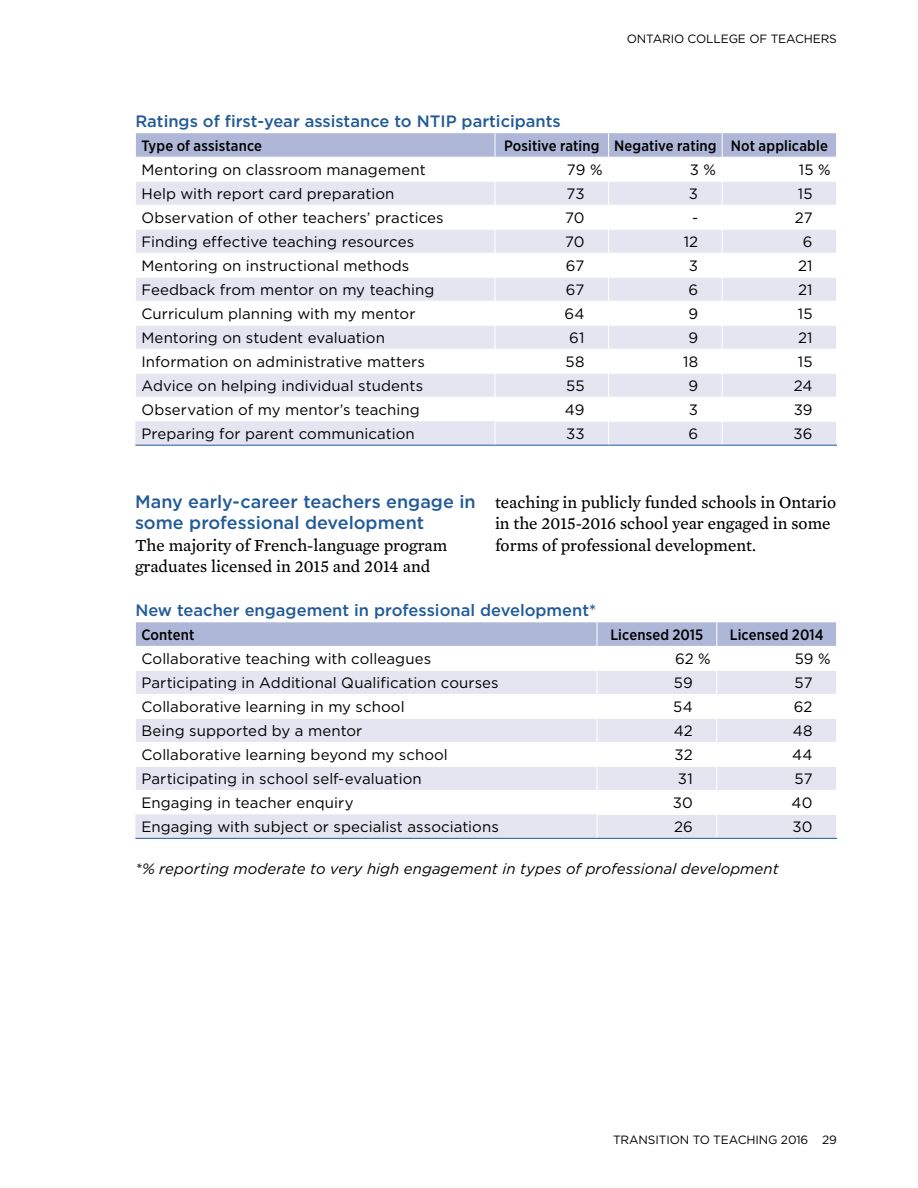
<style>
.page{position:relative;width:918px;height:1188px;background:#fff}
.page>*{position:absolute;margin:0;border:0;box-sizing:border-box;transform-origin:0 0}
.Subhead_1{font:500 18px/21.6px "Gotham";color:#225b98}
.Body_-_New{font:17.25px/21.6px "Mercury Text G3";color:#000}
.Table_Title{font:500 16.5px "Gotham";color:#225b98}
.Table___Body_Text{font:15px "Gotham";letter-spacing:.005em;color:#000}
.Table___number{font:15px "Gotham";letter-spacing:.01em;color:#000}
.Table_Body_Italic_sp{font:italic 15px "Gotham";letter-spacing:.005em;color:#000}
.Table_subhead_centre{font:500 15px "Gotham Narrow";letter-spacing:.005em;color:#000}
.Table___subhead{font:500 15px "Gotham Narrow";letter-spacing:.01em;color:#000}
.Table___num{font:15px "Gotham";color:#000}
.t1{font:12px "Gotham";letter-spacing:-.01em;color:#000}
</style>
<div class="page">
<hr style="left:135px;top:445px;width:360px;height:1px;background:#225b98">
<svg style="left:135px;top:133px;width:702px;height:312px"></svg>
<hr style="left:495px;top:445px;width:114px;height:1px;background:#225b98">
<hr style="left:609px;top:445px;width:113px;height:1px;background:#225b98">
<hr style="left:722px;top:445px;width:115px;height:1px;background:#225b98">
<hr style="left:135px;top:838px;width:462px;height:1px;background:#225b98">
<svg style="left:135px;top:622px;width:702px;height:216px"></svg>
<hr style="left:597px;top:838px;width:120px;height:1px;background:#225b98">
<hr style="left:717px;top:838px;width:120px;height:1px;background:#225b98">
<p class="t1" style="left:627px;top:31px;width:212px">ONTARIO COLLEGE OF TEACHERS</p>
<p class="Table_Title" style="left:135px;top:111px;width:427px">Ratings of first-year assistance to NTIP participants</p>
<p class="Table___subhead" style="left:141px;top:136px;width:122px">Type of assistance</p>
<p class="Table_subhead_centre" style="left:504px;top:136px;width:97px">Positive rating</p>
<p class="Table_subhead_centre" style="left:614px;top:136px;width:104px">Negative rating</p>
<p class="Table_subhead_centre" style="left:731px;top:136px;width:99px">Not applicable</p>
<p class="Table___Body_Text" style="left:141px;top:160px;width:286px">Mentoring on classroom management</p>
<p class="Table___num" style="left:567px;top:160px;width:37px">79 %</p>
<p class="Table___num" style="left:690px;top:160px;width:28px">3 %</p>
<p class="Table___num" style="left:799px;top:160px;width:33px">15 %</p>
<p class="Table___Body_Text" style="left:141px;top:184px;width:255px">Help with report card preparation</p>
<p class="Table___number" style="left:566px;top:184px;width:20px">73</p>
<p class="Table___number" style="left:689px;top:184px;width:11px">3</p>
<p class="Table___number" style="left:798px;top:184px;width:16px">15</p>
<p class="Table___Body_Text" style="left:141px;top:208px;width:304px">Observation of other teachers’ practices</p>
<p class="Table___number" style="left:565px;top:208px;width:21px">70</p>
<p class="Table___number" style="left:692px;top:208px;width:8px">-</p>
<p class="Table___number" style="left:795px;top:208px;width:19px">27</p>
<p class="Table___Body_Text" style="left:141px;top:232px;width:274px">Finding effective teaching resources</p>
<p class="Table___number" style="left:565px;top:232px;width:21px">70</p>
<p class="Table___number" style="left:684px;top:232px;width:16px">12</p>
<p class="Table___number" style="left:803px;top:232px;width:11px">6</p>
<p class="Table___Body_Text" style="left:141px;top:256px;width:270px">Mentoring on instructional methods</p>
<p class="Table___number" style="left:566px;top:256px;width:20px">67</p>
<p class="Table___number" style="left:689px;top:256px;width:11px">3</p>
<p class="Table___number" style="left:798px;top:256px;width:16px">21</p>
<p class="Table___Body_Text" style="left:141px;top:280px;width:295px">Feedback from mentor on my teaching</p>
<p class="Table___number" style="left:566px;top:280px;width:20px">67</p>
<p class="Table___number" style="left:688px;top:280px;width:11px">6</p>
<p class="Table___number" style="left:798px;top:280px;width:16px">21</p>
<p class="Table___Body_Text" style="left:141px;top:304px;width:276px">Curriculum planning with my mentor</p>
<p class="Table___number" style="left:564px;top:304px;width:22px">64</p>
<p class="Table___number" style="left:688px;top:304px;width:11px">9</p>
<p class="Table___number" style="left:798px;top:304px;width:16px">15</p>
<p class="Table___Body_Text" style="left:141px;top:328px;width:245px">Mentoring on student evaluation</p>
<p class="Table___number" style="left:569px;top:328px;width:17px">61</p>
<p class="Table___number" style="left:688px;top:328px;width:11px">9</p>
<p class="Table___number" style="left:798px;top:328px;width:16px">21</p>
<p class="Table___Body_Text" style="left:141px;top:352px;width:285px">Information on administrative matters</p>
<p class="Table___number" style="left:566px;top:352px;width:20px">58</p>
<p class="Table___number" style="left:683px;top:352px;width:17px">18</p>
<p class="Table___number" style="left:798px;top:352px;width:16px">15</p>
<p class="Table___Body_Text" style="left:141px;top:376px;width:283px">Advice on helping individual students</p>
<p class="Table___number" style="left:566px;top:376px;width:20px">55</p>
<p class="Table___number" style="left:688px;top:376px;width:11px">9</p>
<p class="Table___number" style="left:794px;top:376px;width:20px">24</p>
<p class="Table___Body_Text" style="left:141px;top:400px;width:280px">Observation of my mentor’s teaching</p>
<p class="Table___number" style="left:565px;top:400px;width:21px">49</p>
<p class="Table___number" style="left:689px;top:400px;width:11px">3</p>
<p class="Table___number" style="left:794px;top:400px;width:20px">39</p>
<p class="Table___Body_Text" style="left:141px;top:424px;width:275px">Preparing for parent communication</p>
<p class="Table___number" style="left:566px;top:424px;width:20px">33</p>
<p class="Table___number" style="left:688px;top:424px;width:11px">6</p>
<p class="Table___number" style="left:794px;top:424px;width:21px">36</p>
<h1 class="Subhead_1" style="left:135px;top:490px;width:342px">Many early-career teachers engage in some professional development</h1>
<p class="Body_-_New" style="left:135px;top:533px;width:314px">The majority of French-language program graduates licensed in 2015 and 2014 and</p>
<p class="Body_-_New" style="left:495px;top:490px;width:343px">teaching in publicly funded schools in Ontario in the 2015-2016 school year engaged in some forms of professional development.</p>
<p class="Table_Title" style="left:135px;top:600px;width:463px">New teacher engagement in professional development*</p>
<p class="Table___subhead" style="left:141px;top:626px;width:55px">Content</p>
<p class="Table_subhead_centre" style="left:610px;top:626px;width:94px">Licensed 2015</p>
<p class="Table_subhead_centre" style="left:730px;top:626px;width:95px">Licensed 2014</p>
<p class="Table___Body_Text" style="left:141px;top:649px;width:291px">Collaborative teaching with colleagues</p>
<p class="Table___num" style="left:675px;top:649px;width:37px">62 %</p>
<p class="Table___num" style="left:795px;top:649px;width:37px">59 %</p>
<p class="Table___Body_Text" style="left:141px;top:673px;width:359px">Participating in Additional Qualification courses</p>
<p class="Table___number" style="left:674px;top:673px;width:20px">59</p>
<p class="Table___number" style="left:795px;top:673px;width:20px">57</p>
<p class="Table___Body_Text" style="left:141px;top:697px;width:265px">Collaborative learning in my school</p>
<p class="Table___number" style="left:673px;top:697px;width:21px">54</p>
<p class="Table___number" style="left:794px;top:697px;width:20px">62</p>
<p class="Table___Body_Text" style="left:141px;top:721px;width:222px">Being supported by a mentor</p>
<p class="Table___number" style="left:674px;top:721px;width:20px">42</p>
<p class="Table___number" style="left:793px;top:721px;width:21px">48</p>
<p class="Table___Body_Text" style="left:141px;top:745px;width:308px">Collaborative learning beyond my school</p>
<p class="Table___number" style="left:675px;top:745px;width:20px">32</p>
<p class="Table___number" style="left:792px;top:745px;width:22px">44</p>
<p class="Table___Body_Text" style="left:141px;top:769px;width:282px">Participating in school self-evaluation</p>
<p class="Table___number" style="left:678px;top:769px;width:16px">31</p>
<p class="Table___number" style="left:795px;top:769px;width:20px">57</p>
<p class="Table___Body_Text" style="left:141px;top:793px;width:214px">Engaging in teacher enquiry</p>
<p class="Table___number" style="left:673px;top:793px;width:22px">30</p>
<p class="Table___number" style="left:792px;top:793px;width:23px">40</p>
<p class="Table___Body_Text" style="left:141px;top:817px;width:359px">Engaging with subject or specialist associations</p>
<p class="Table___number" style="left:674px;top:817px;width:20px">26</p>
<p class="Table___number" style="left:793px;top:817px;width:22px">30</p>
<p class="Table_Body_Italic_sp" style="left:135px;top:859px;width:645px">*% reporting moderate to very high engagement in types of professional development</p>
<p class="t1" style="left:613px;top:1132px;width:225px">TRANSITION TO TEACHING 2016 29</p>
</div>
